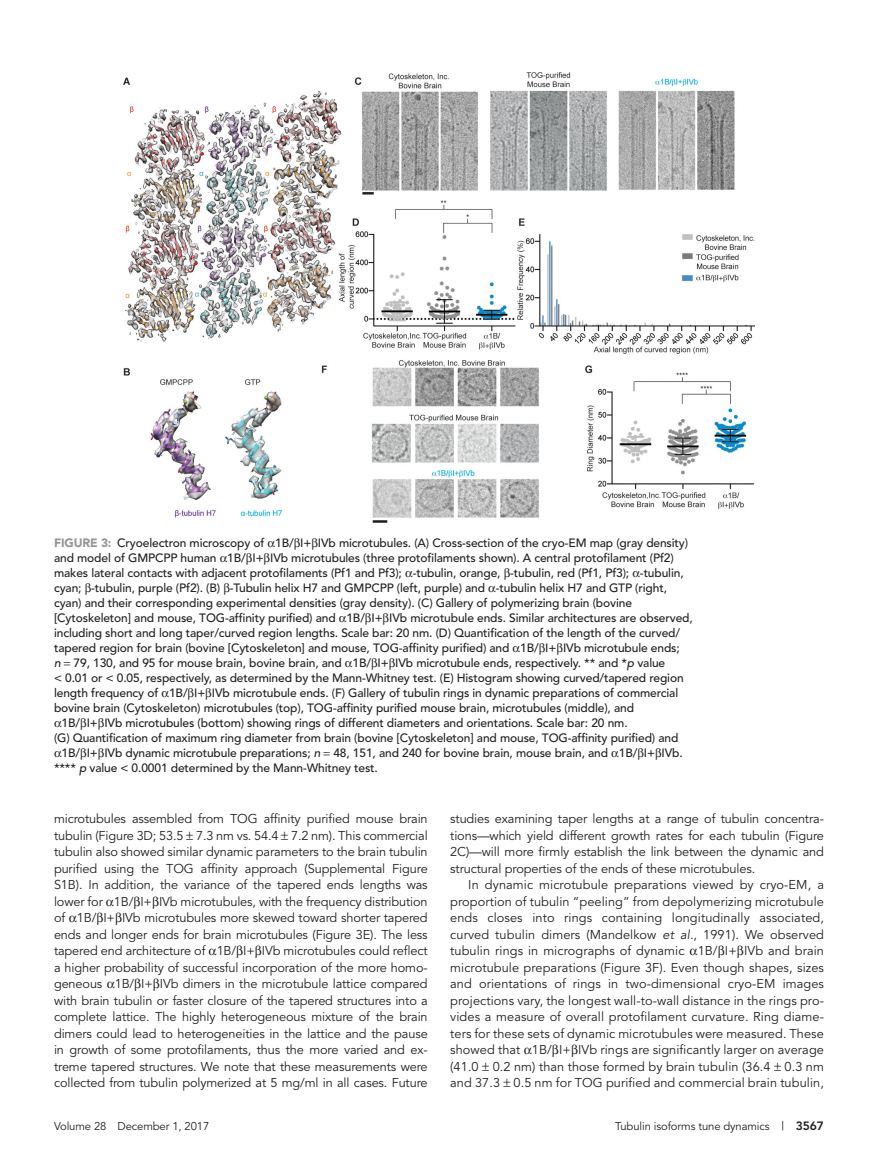
<style>
.page{position:relative;width:878px;height:1175px;background:#fff}
.page>*{position:absolute;margin:0;border:0;box-sizing:border-box;transform-origin:0 0}
.Para{font:12.75px/16.5px "Avenir";letter-spacing:-.01em;color:#231f20;text-align:justify}
.FigCaption_35_5p{font:500 12px "Avenir";letter-spacing:-.01em;color:#231f20}
.t1{font:11.25px "Avenir";letter-spacing:-.01em;color:#231f20}
.s1{font-weight:900;color:#939598}
.s2{font-style:italic}
.s3{font-size:12px}
.s4{font-weight:800;font-size:12px}
</style>
<div class="page">
<img style="left:124px;top:72px;width:630px;height:451px">
<p class="FigCaption_35_5p" style="left:54px;top:536px;width:635px"><span class="s1">FIGURE 3:</span> Cryoelectron microscopy of 1B/ I+ IVb microtubules. (A) Cross-section of the cryo-EM map (gray density)</p>
<p class="FigCaption_35_5p" style="left:54px;top:551px;width:621px">and model of GMPCPP human 1B/ I+ IVb microtubules (three protofilaments shown). A central protofilament (Pf2)</p>
<p class="FigCaption_35_5p" style="left:54px;top:566px;width:631px">makes lateral contacts with adjacent protofilaments (Pf1 and Pf3); -tubulin, orange, -tubulin, red (Pf1, Pf3); -tubulin,</p>
<p class="FigCaption_35_5p" style="left:54px;top:581px;width:614px">cyan; -tubulin, purple (Pf2). (B) -Tubulin helix H7 and GMPCPP (left, purple) and -tubulin helix H7 and GTP (right,</p>
<p class="FigCaption_35_5p" style="left:54px;top:596px;width:579px">cyan) and their corresponding experimental densities (gray density). (C) Gallery of polymerizing brain (bovine</p>
<p class="FigCaption_35_5p" style="left:54px;top:611px;width:640px">[Cytoskeleton] and mouse, TOG-affinity purified) and 1B/ I+ IVb microtubule ends. Similar architectures are observed,</p>
<p class="FigCaption_35_5p" style="left:54px;top:626px;width:627px">including short and long taper/curved region lengths. Scale bar: 20 nm. (D) Quantification of the length of the curved/</p>
<p class="FigCaption_35_5p" style="left:54px;top:641px;width:627px">tapered region for brain (bovine [Cytoskeleton] and mouse, TOG-affinity purified) and 1B/ I+ IVb microtubule ends;</p>
<p class="FigCaption_35_5p" style="left:54px;top:656px;width:612px"><span class="s2">n</span> 79, 130, and 95 for mouse brain, bovine brain, and 1B/ I+ IVb microtubule ends, respectively. ** and *<span class="s2">p</span> value</p>
<p class="FigCaption_35_5p" style="left:54px;top:671px;width:631px">&lt; 0.01 or &lt; 0.05, respectively, as determined by the Mann-Whitney test. (E) Histogram showing curved/tapered region</p>
<p class="FigCaption_35_5p" style="left:54px;top:686px;width:625px">length frequency of 1B/ I+ IVb microtubule ends. (F) Gallery of tubulin rings in dynamic preparations of commercial</p>
<p class="FigCaption_35_5p" style="left:54px;top:701px;width:581px">bovine brain (Cytoskeleton) microtubules (top), TOG-affinity purified mouse brain, microtubules (middle), and</p>
<p class="FigCaption_35_5p" style="left:62px;top:716px;width:567px">1B/ I+ IVb microtubules (bottom) showing rings of different diameters and orientations. Scale bar: 20 nm.</p>
<p class="FigCaption_35_5p" style="left:54px;top:731px;width:625px">(G) Quantification of maximum ring diameter from brain (bovine [Cytoskeleton] and mouse, TOG-affinity purified) and</p>
<p class="FigCaption_35_5p" style="left:62px;top:746px;width:622px">1B/ I+ IVb dynamic microtubule preparations; <span class="s2">n</span> 48, 151, and 240 for bovine brain, mouse brain, and 1B/ I+ IVb.</p>
<p class="FigCaption_35_5p" style="left:54px;top:761px;width:325px">**** <span class="s2">p</span> value &lt; 0.0001 determined by the Mann-Whitney test.</p>
<p class="Para" style="left:54px;top:811px;width:375px">microtubules assembled from TOG affinity purified mouse brain tubulin (Figure 3D; 53.5 7.3 nm vs. 54.4 7.2 nm). This commercial tubulin also showed similar dynamic parameters to the brain tubulin purified using the TOG affinity approach (Supplemental Figure S1B). In addition, the variance of the tapered ends lengths was lower for 1B/ I+ IVb microtubules, with the frequency distribution of 1B/ I+ IVb microtubules more skewed toward shorter tapered ends and longer ends for brain microtubules (Figure 3E). The less tapered end architecture of 1B/ I+ IVb microtubules could reflect a higher probability of successful incorporation of the more homo&shy;geneous 1B/ I+ IVb dimers in the microtubule lattice compared with brain tubulin or faster closure of the tapered structures into a complete lattice. The highly heterogeneous mixture of the brain dimers could lead to heterogeneities in the lattice and the pause in growth of some protofilaments, thus the more varied and ex&shy;treme tapered structures. We note that these measurements were collected from tubulin polymerized at 5 mg/ml in all cases. Future</p>
<p class="Para" style="left:450px;top:811px;width:375px">studies examining taper lengths at a range of tubulin concentra&shy;tions—which yield different growth rates for each tubulin (Figure 2C)—will more firmly establish the link between the dynamic and structural properties of the ends of these microtubules.</p>
<p class="Para" style="left:450px;top:877px;width:375px;text-indent:18px">In dynamic microtubule preparations viewed by cryo-EM, a proportion of tubulin “peeling” from depolymerizing microtubule ends closes into rings containing longitudinally associated, curved tubulin dimers (Mandelkow <span class="s2">et al.</span>, 1991). We observed tubulin rings in micrographs of dynamic 1B/ I+ IVb and brain microtubule preparations (Figure 3F). Even though shapes, sizes and orientations of rings in two-dimensional cryo-EM images projections vary, the longest wall-to-wall distance in the rings pro&shy;vides a measure of overall protofilament curvature. Ring diame&shy;ters for these sets of dynamic microtubules were measured. These showed that 1B/ I+ IVb rings are significantly larger on average (41.0 0.2 nm) than those formed by brain tubulin (36.4 0.3 nm and 37.3 0.5 nm for TOG purified and commercial brain tubulin,</p>
<p class="t1" style="left:54px;top:1119px;width:157px">Volume 28 December 1, 2017</p>
<p class="t1" style="left:615px;top:1119px;width:210px">Tubulin isoforms tune dynamics <span class="s3">|</span> <span class="s4">3567</span></p>
</div>
